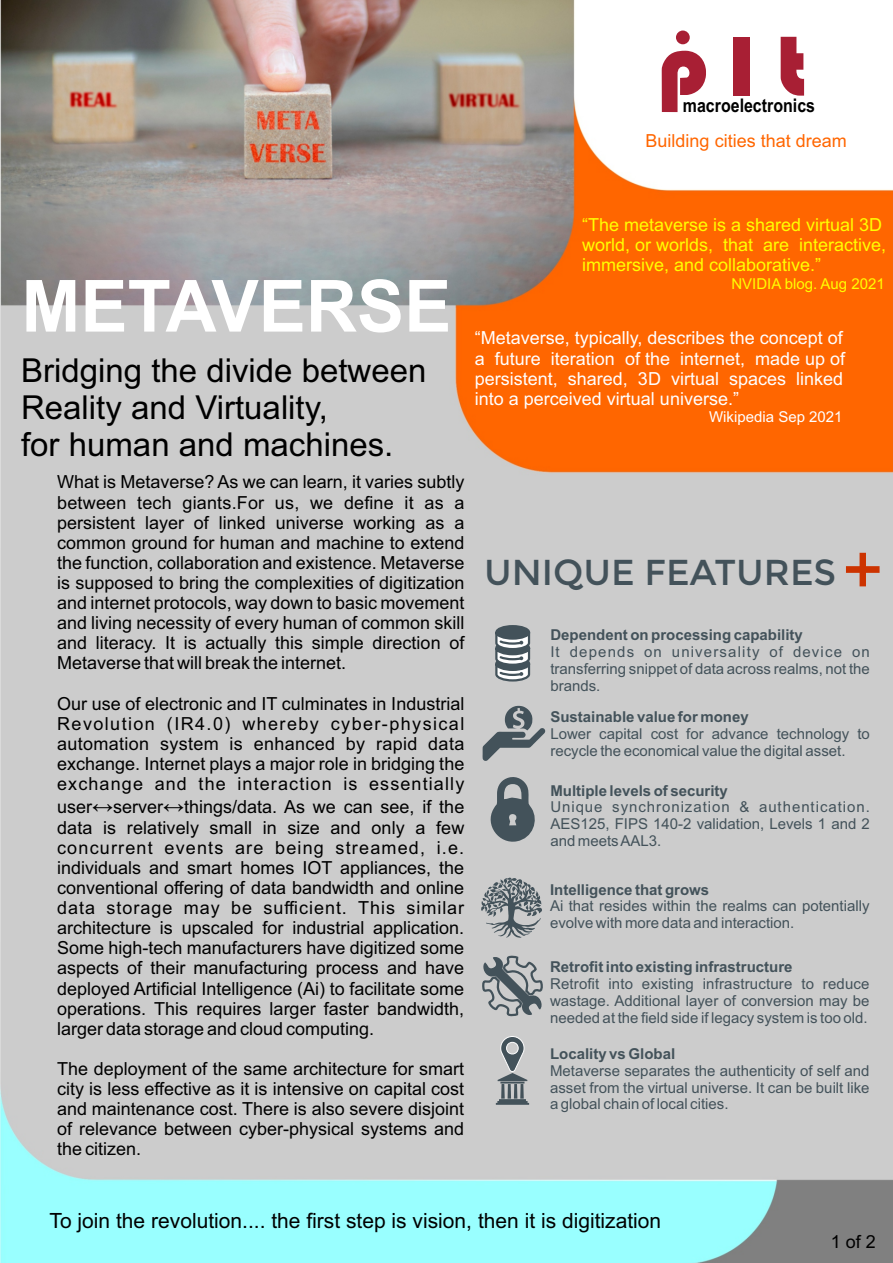
<style>
.page{position:relative;width:893px;height:1263px;background:#fff}
.page>*{position:absolute;margin:0;border:0;box-sizing:border-box;transform-origin:0 0}
.t1{font:700 72px "Arial";color:#fff}
.t2{font:36px "Montserrat";color:#43525a}
.t3{font:33px/36.9px "Arial";color:#000}
.t4{font:21px "Arial";color:#000}
.t5{font:700 18.75px "Arial";color:#000;scale:.85 1}
.t6{font:18px/20.1px "Arial";color:#000;text-align:justify}
.t7{font:18px/20.1px "Arial";color:#fff}
.t8{font:18px/20.1px "Arial";color:#ff0}
.t9{font:18px "Arial";color:#f60}
.t10{font:15px/16.8px "Arial";color:#43525a;text-align:justify}
.t11{font:700 15px "Arial";color:#43525a}
.t12{font:15px "Arial";color:#ff0}
.t13{font:15px "Arial";color:#fff}
.s1{font-size:21px}
.s2{font-size:71.25px;color:#c30}
</style>
<div class="page">
<img style="left:0;top:0;width:893px;height:1263px">
<svg style="left:662px;top:51px;width:44px;height:61px"></svg>
<svg style="left:781px;top:37px;width:23px;height:59px"></svg>
<div style="left:676px;top:31px;width:14px;height:13px;background:#a81f34;border-radius:50%"></div>
<div style="left:733px;top:37px;width:17px;height:59px;background:#a81f34"></div>
<svg style="left:482px;top:956px;width:63px;height:62px;background:#9aa0a2"></svg>
<svg style="left:481px;top:877px;width:61px;height:61px;background:#999fa2"></svg>
<svg style="left:496px;top:1036px;width:33px;height:69px;background:#979da0"></svg>
<svg style="left:482px;top:706px;width:63px;height:55px;background:#9a9fa2"></svg>
<div style="left:495px;top:625px;width:35px;height:15px;background:#43525a;border:2px solid #43525a;border-radius:50%"></div>
<svg style="left:494px;top:630px;width:37px;height:53px"></svg>
<svg style="left:484px;top:775px;width:55px;height:70px;background:#8a9195"></svg>
<p class="t5" style="left:683px;top:98px;width:157px">macroelectronics</p>
<p class="t9" style="left:646px;top:134px;width:203px">Building cities that dream</p>
<h1 class="t1" style="left:21px;top:279px;width:431px">METAVERSE</h1>
<h3 class="t3" style="left:21px;top:355px;width:407px">Bridging the divide between<br>Reality and Virtuality,<br>for human and machines.</h3>
<p class="t6" style="left:57px;top:474px;width:409px">What is Metaverse? As we can learn, it varies subtly between tech giants.For us, we define it as a persistent layer of linked universe working as a common ground for human and machine to extend the function, collaboration and existence. Metaverse is supposed to bring the complexities of digitization and internet protocols, way down to basic movement and living necessity of every human of common skill and literacy. It is actually this simple direction of Metaverse that will break the internet.</p>
<p class="t6" style="left:57px;top:695px;width:409px">Our use of electronic and IT culminates in Industrial Revolution (IR4.0) whereby cyber-physical automation system is enhanced by rapid data exchange. Internet plays a major role in bridging the exchange and the interaction is essentially</p>
<p class="t6" style="left:57px;top:798px;width:409px">user<span class="s1">↔</span>server<span class="s1">↔</span>things/data. As we can see, if the data is relatively small in size and only a few concurrent events are being streamed, i.e. individuals and smart homes IOT appliances, the conventional offering of data bandwidth and online data storage may be sufficient. This similar architecture is upscaled for industrial application.<br>Some high-tech manufacturers have digitized some aspects of their manufacturing process and have deployed Artificial Intelligence (Ai) to facilitate some operations. This requires larger faster bandwidth, larger data storage and cloud computing.</p>
<p class="t6" style="left:57px;top:1060px;width:409px">The deployment of the same architecture for smart city is less effective as it is intensive on capital cost and maintenance cost. There is also severe disjoint of relevance between cyber-physical systems and the citizen.</p>
<p class="t8" style="left:582px;top:216px;width:306px">“The metaverse is a shared virtual 3D world, or worlds, that are interactive, immersive, and collaborative.”</p>
<p class="t12" style="left:731px;top:278px;width:155px">NVIDIA blog. Aug 2021</p>
<p class="t7" style="left:475px;top:330px;width:372px">“Metaverse, typically, describes the concept of a future iteration of the internet, made up of persistent, shared, 3D virtual spaces linked into a perceived virtual universe.”</p>
<p class="t13" style="left:709px;top:411px;width:135px">Wikipedia Sep 2021</p>
<h2 class="t2" style="left:484px;top:550px;width:400px">UNIQUE FEATURES <span class="s2">+</span></h2>
<p class="t11" style="left:550px;top:629px;width:254px">Dependent on processing capability</p>
<p class="t10" style="left:550px;top:645px;width:321px">It depends on universality of device on transferring snippet of data across realms, not the brands.</p>
<p class="t11" style="left:550px;top:711px;width:200px">Sustainable value for money</p>
<p class="t10" style="left:550px;top:727px;width:321px">Lower capital cost for advance technology to recycle the economical value the digital asset.</p>
<p class="t11" style="left:550px;top:785px;width:179px">Multiple levels of security</p>
<p class="t10" style="left:550px;top:800px;width:321px">Unique synchronization &amp; authentication.<br>AES125, FIPS 140-2 validation, Levels 1 and 2 and meets AAL3.</p>
<p class="t11" style="left:550px;top:884px;width:161px">Intelligence that grows</p>
<p class="t10" style="left:550px;top:899px;width:321px">Ai that resides within the realms can potentially evolve with more data and interaction.</p>
<p class="t11" style="left:550px;top:961px;width:244px">Retrofit into existing infrastructure</p>
<p class="t10" style="left:550px;top:977px;width:321px">Retrofit into existing infrastructure to reduce wastage. Additional layer of conversion may be needed at the field side if legacy system is too old.</p>
<p class="t11" style="left:550px;top:1048px;width:127px">Locality vs Global</p>
<p class="t10" style="left:550px;top:1064px;width:321px">Metaverse separates the authenticity of self and asset from the virtual universe. It can be built like a global chain of local cities.</p>
<p class="t4" style="left:50px;top:1212px;width:613px">To join the revolution.... the first step is vision, then it is digitization</p>
<p class="t6" style="left:831px;top:1233px;width:47px">1 of 2</p>
</div>
